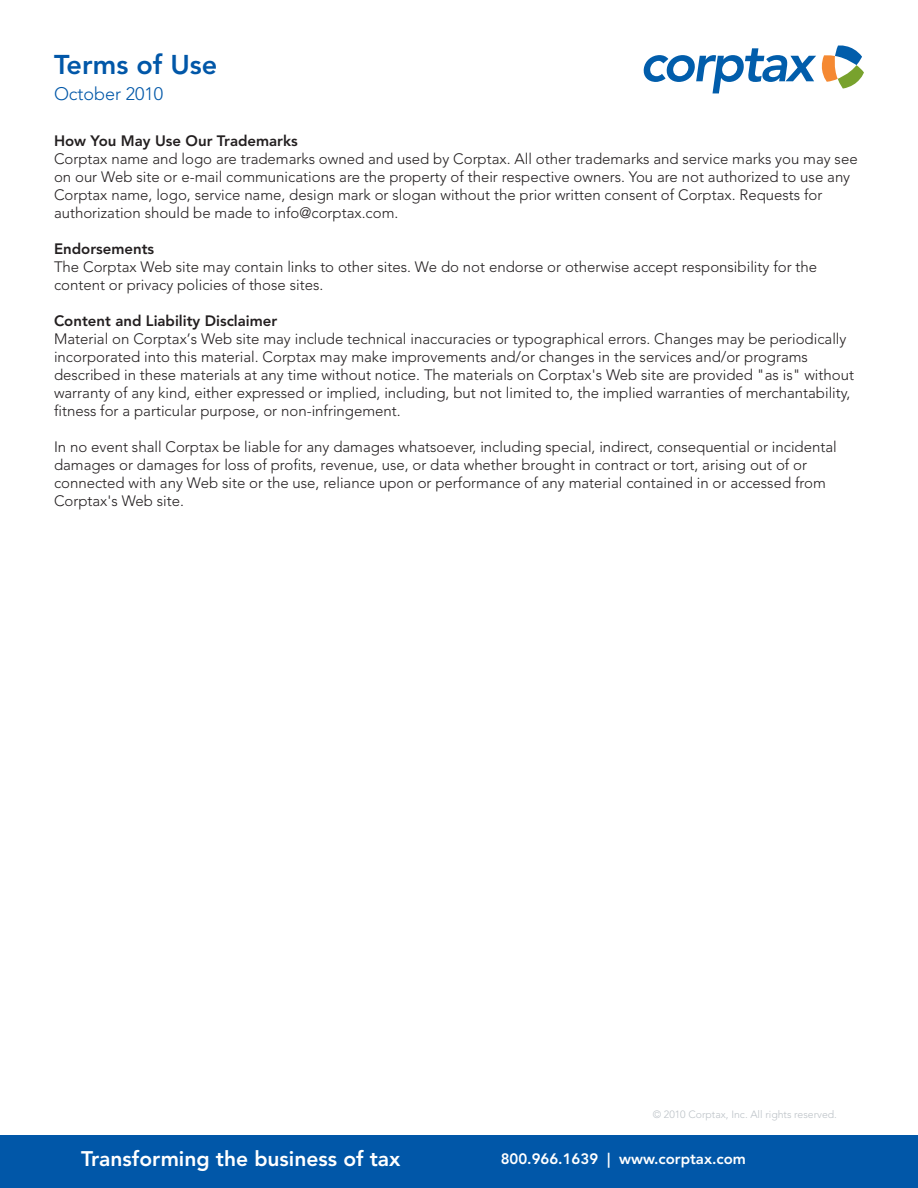
<style>
.page{position:relative;width:918px;height:1188px;background:#fff}
.page>*{position:absolute;margin:0;border:0;box-sizing:border-box;transform-origin:0 0}
.t1{font:800 27px "Avenir";color:#0157a8}
.t2{font:800 21px "Avenir";color:#fff}
.t3{font:300 18px "Avenir";color:#0157a8}
.t4{font:300 15px/18px "Avenir";color:#231f20}
.t5{font:800 15px "Avenir";color:#231f20}
.t6{font:800 15px "Avenir";color:#fff}
.t7{font:300 10.5px "Avenir";color:#bcc2c7}
</style>
<div class="page">
<svg style="left:644px;top:45px;width:220px;height:48px"></svg>
<div style="left:0;top:1135px;width:918px;height:53px;background:#0157a8"></div>
<h1 class="t1" style="left:54px;top:54px;width:165px">Terms of Use</h1>
<p class="t3" style="left:54px;top:86px;width:111px">October 2010</p>
<p class="t5" style="left:54px;top:135px;width:245px">How You May Use Our Trademarks</p>
<p class="t4" style="left:54px;top:151px;width:805px">Corptax name and logo are trademarks owned and used by Corptax. All other trademarks and service marks you may see on our Web site or e-mail communications are the property of their respective owners. You are not authorized to use any Corptax name, logo, service name, design mark or slogan without the prior written consent of Corptax. Requests for authorization should be made to info@corptax.com.</p>
<p class="t5" style="left:54px;top:243px;width:102px">Endorsements</p>
<p class="t4" style="left:54px;top:259px;width:765px">The Corptax Web site may contain links to other sites. We do not endorse or otherwise accept responsibility for the content or privacy policies of those sites.</p>
<p class="t5" style="left:54px;top:315px;width:225px">Content and Liability Disclaimer</p>
<p class="t4" style="left:54px;top:331px;width:802px">Material on Corptax’s Web site may include technical inaccuracies or typographical errors. Changes may be periodically incorporated into this material. Corptax may make improvements and/or changes in the services and/or programs described in these materials at any time without notice. The materials on Corptax's Web site are provided "as is" without warranty of any kind, either expressed or implied, including, but not limited to, the implied warranties of merchantability, fitness for a particular purpose, or non-infringement.</p>
<p class="t4" style="left:54px;top:439px;width:784px">In no event shall Corptax be liable for any damages whatsoever, including special, indirect, consequential or incidental damages or damages for loss of profits, revenue, use, or data whether brought in contract or tort, arising out of or connected with any Web site or the use, reliance upon or performance of any material contained in or accessed from Corptax's Web site.</p>
<p class="t7" style="left:653px;top:1110px;width:186px">© 2010 Corptax, Inc. All rights reserved.</p>
<h2 class="t2" style="left:81px;top:1150px;width:321px">Transforming the business of tax</h2>
<p class="t6" style="left:501px;top:1153px;width:247px">800.966.1639 | www.corptax.com</p>
</div>
